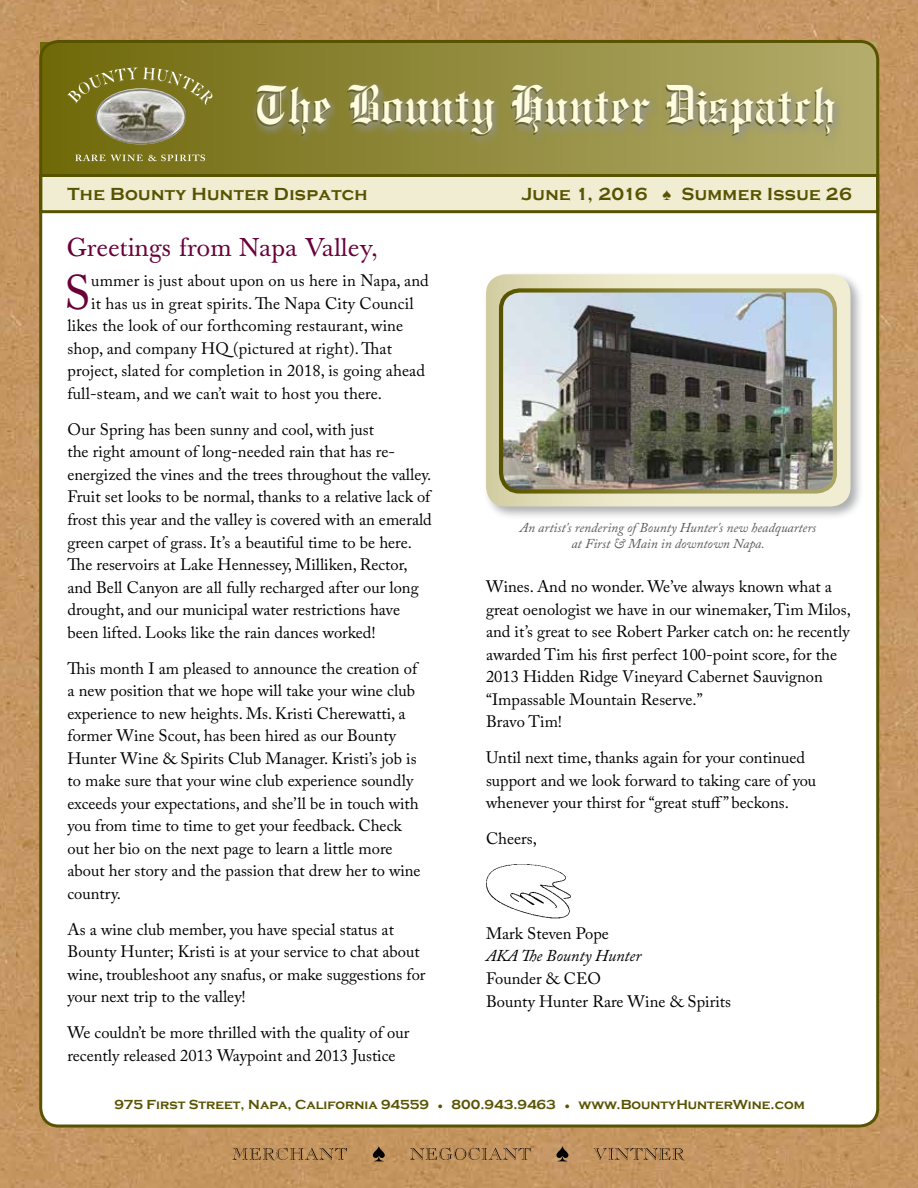
<style>
.page{position:relative;width:918px;height:1188px;background:#fff}
.page>*{position:absolute;margin:0;border:0;box-sizing:border-box;transform-origin:0 0}
.t1{font:48.15px "Adobe Caslon Pro";color:#690039}
.t2{font:48px "OPTI Engravers Old English";letter-spacing:.01em;color:#fffcdf}
.t3{font:25.5px "Baskerville";letter-spacing:.02em;color:#690039}
.t4{font:700 18px "Copperplate Gothic";letter-spacing:.02em;color:#585300}
.t5{font:16.5px/22.5px "Adobe Caslon Pro";color:#000}
.t6{font:italic 16.5px "Adobe Caslon Pro";color:#000}
.t7{font:italic 13.5px/16.5px "Adobe Caslon Pro";color:#58595b;text-align:center}
.t8{font:700 13.5px "Copperplate Gothic";color:#585300}
.s1{font-family:"Times New Roman";font-weight:400;font-size:16.5px}
</style>
<div class="page">
<img style="left:0;top:0;width:918px;height:1188px">
<div style="left:41px;top:156px;width:837px;height:970px;background:#fff;border-radius:18px"></div>
<div style="left:40px;top:43px;width:837px;height:133px;background:linear-gradient(to right,#6f690c,#b3ac6c)"></div>
<svg style="left:232px;top:1148px;width:115px;height:12px"></svg>
<svg style="left:373px;top:1146px;width:12px;height:15px"></svg>
<svg style="left:410px;top:1148px;width:121px;height:12px"></svg>
<svg style="left:556px;top:1146px;width:12px;height:15px"></svg>
<svg style="left:594px;top:1148px;width:91px;height:12px"></svg>
<div style="left:251px;top:82px;width:593px;height:66px;background:#939598;opacity:.75"></div>
<div style="left:251px;top:79px;width:593px;height:65px;background:#939598;opacity:.75"></div>
<div style="left:39px;top:174px;width:840px;height:39px;background:#f1edd2;border:3px solid #585300"></div>
<svg style="left:75px;top:154px;width:130px;height:7px"></svg>
<svg style="left:67px;top:68px;width:145px;height:37px;background:#878131"></svg>
<img style="left:96px;top:88px;width:90px;height:56px">
<img style="left:486px;top:864px;width:85px;height:55px">
<div style="left:483px;top:271px;width:381px;height:249px;background:#939598;opacity:.75"></div>
<svg style="left:486px;top:274px;width:364px;height:233px;background:#e6e2c3"></svg>
<img style="left:501px;top:290px;width:334px;height:201px">
<div style="left:499px;top:288px;width:338px;height:206px;border:4px solid #fff;border-radius:19px"></div>
<h2 class="t2" style="left:255px;top:72px;width:582px">The Bounty Hunter Dispatch</h2>
<p class="t4" style="left:68px;top:184px;width:302px">The Bounty Hunter Dispatch</p>
<p class="t4" style="left:521px;top:184px;width:332px">June 1, 2016 <span class="s1">♠</span> Summer Issue 26</p>
<h3 class="t3" style="left:67px;top:232px;width:312px">Greetings from Napa Valley,</h3>
<h1 class="t1" style="left:64px;top:264px;width:28px">S</h1>
<p class="t5" style="left:91px;top:270px;width:339px">ummer is just about upon on us here in Napa, and</p>
<p class="t5" style="left:91px;top:292px;width:324px">it has us in great spirits. The Napa City Council</p>
<p class="t5" style="left:67px;top:315px;width:337px">likes the look of our forthcoming restaurant, wine</p>
<p class="t5" style="left:67px;top:337px;width:326px">shop, and company HQ (pictured at right). That</p>
<p class="t5" style="left:67px;top:360px;width:359px">project, slated for completion in 2018, is going ahead</p>
<p class="t5" style="left:67px;top:382px;width:316px">full-steam, and we can’t wait to host you there.</p>
<p class="t5" style="left:67px;top:418px;width:366px">Our Spring has been sunny and cool, with just<br>the right amount of long-needed rain that has re&shy;energized the vines and the trees throughout the valley.<br>Fruit set looks to be normal, thanks to a relative lack of frost this year and the valley is covered with an emerald green carpet of grass. It’s a beautiful time to be here.<br>The reservoirs at Lake Hennessey, Milliken, Rector, and Bell Canyon are all fully recharged after our long drought, and our municipal water restrictions have been lifted. Looks like the rain dances worked!</p>
<p class="t5" style="left:67px;top:657px;width:355px">This month I am pleased to announce the creation of a new position that we hope will take your wine club experience to new heights. Ms. Kristi Cherewatti, a former Wine Scout, has been hired as our Bounty Hunter Wine &amp; Spirits Club Manager. Kristi’s job is to make sure that your wine club experience soundly exceeds your expectations, and she’ll be in touch with you from time to time to get your feedback. Check out her bio on the next page to learn a little more about her story and the passion that drew her to wine country.</p>
<p class="t5" style="left:67px;top:918px;width:360px">As a wine club member, you have special status at Bounty Hunter; Kristi is at your service to chat about wine, troubleshoot any snafus, or make suggestions for your next trip to the valley!</p>
<p class="t5" style="left:67px;top:1021px;width:343px">We couldn’t be more thrilled with the quality of our recently released 2013 Waypoint and 2013 Justice</p>
<p class="t7" style="left:520px;top:519px;width:298px">An artist's rendering of Bounty Hunter's new headquarters at First &amp; Main in downtown Napa.</p>
<p class="t5" style="left:486px;top:575px;width:366px">Wines. And no wonder. We’ve always known what a great oenologist we have in our winemaker, Tim Milos, and it’s great to see Robert Parker catch on: he recently awarded Tim his first perfect 100-point score, for the 2013 Hidden Ridge Vineyard Cabernet Sauvignon “Impassable Mountain Reserve.”<br>Bravo Tim!</p>
<p class="t5" style="left:486px;top:747px;width:332px">Until next time, thanks again for your continued support and we look forward to taking care of you whenever your thirst for “great stuff” beckons.</p>
<p class="t5" style="left:486px;top:828px;width:52px">Cheers,</p>
<p class="t5" style="left:486px;top:922px;width:124px">Mark Steven Pope</p>
<p class="t6" style="left:486px;top:946px;width:157px">AKA The Bounty Hunter</p>
<p class="t5" style="left:486px;top:967px;width:247px">Founder &amp; CEO<br>Bounty Hunter Rare Wine &amp; Spirits</p>
<p class="t8" style="left:114px;top:1097px;width:692px">975 First Street, Napa, California 94559 • 800.943.9463 • www.BountyHunterWine.com</p>
</div>
